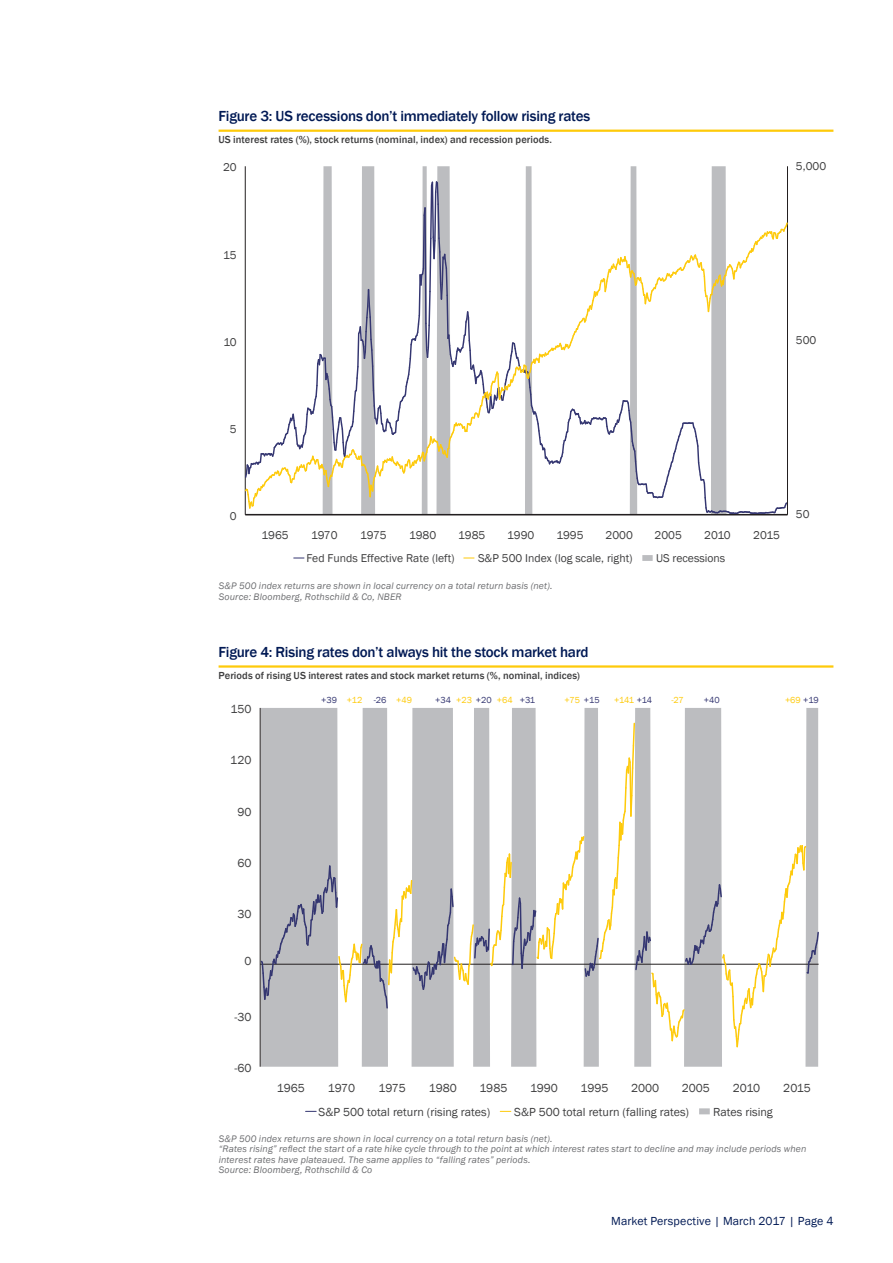
<style>
.page{position:relative;width:893px;height:1263px;background:#fff}
.page>*{position:absolute;margin:0;border:0;box-sizing:border-box;transform-origin:0 0}
.t1{font:500 15px "Franklin Gothic";letter-spacing:-.015em;color:#001954}
.t2{font:12px "Franklin Gothic";color:#3e3e3f}
.t3{font:12px "Franklin Gothic";letter-spacing:.01em;color:#001954}
.t4{font:11.7px "Franklin Gothic";color:#3e3e3f}
.t5{font:500 10.5px "Franklin Gothic";letter-spacing:.005em;color:#3e3e3f}
.t6{font:italic 9.75px/10.5px "Franklin Gothic";letter-spacing:.015em;color:#6c6d70}
.t7{font:9px "Franklin Gothic";color:#343671}
.t8{font:9px "Franklin Gothic";letter-spacing:-.025em;color:#feca0a}
.s1{color:#feca0a}
.s2{color:#343671}
</style>
<div class="page">
<hr style="left:219px;top:130px;width:614px;height:2px;background:#feca0a">
<hr style="left:219px;top:665px;width:614px;height:3px;background:#feca0a">
<svg style="left:323px;top:166px;width:403px;height:14px"></svg>
<hr style="left:245px;top:166px;width:1px;height:349px;background:#231f20">
<hr style="left:787px;top:166px;width:1px;height:349px;background:#231f20">
<svg style="left:244px;top:180px;width:544px;height:335px"></svg>
<div style="left:642px;top:555px;width:11px;height:6px;background:#bcbdc0"></div>
<svg style="left:261px;top:708px;width:557px;height:359px"></svg>
<hr style="left:260px;top:708px;width:1px;height:359px;background:#231f20">
<svg style="left:259px;top:722px;width:560px;height:326px"></svg>
<div style="left:699px;top:1108px;width:11px;height:6px;background:#bcbdc0"></div>
<h1 class="t1" style="left:219px;top:107px;width:373px">Figure 3: US recessions don’t immediately follow rising rates</h1>
<p class="t5" style="left:219px;top:133px;width:335px">US interest rates (%), stock returns (nominal, index) and recession periods.</p>
<p class="t4" style="left:223px;top:160px;width:15px">20</p>
<p class="t4" style="left:223px;top:247px;width:15px">15</p>
<p class="t4" style="left:223px;top:334px;width:15px">10</p>
<p class="t4" style="left:796px;top:159px;width:32px">5,000</p>
<p class="t4" style="left:796px;top:333px;width:22px">500</p>
<p class="t4" style="left:230px;top:421px;width:8px">5</p>
<p class="t4" style="left:230px;top:509px;width:8px">0</p>
<p class="t4" style="left:262px;top:528px;width:29px">1965</p>
<p class="t4" style="left:311px;top:528px;width:28px">1970</p>
<p class="t4" style="left:360px;top:528px;width:28px">1975</p>
<p class="t4" style="left:409px;top:528px;width:29px">1980</p>
<p class="t4" style="left:458px;top:528px;width:29px">1985</p>
<p class="t4" style="left:507px;top:528px;width:29px">1990</p>
<p class="t4" style="left:556px;top:528px;width:29px">1995</p>
<p class="t4" style="left:605px;top:528px;width:29px">2000</p>
<p class="t4" style="left:655px;top:528px;width:29px">2005</p>
<p class="t4" style="left:704px;top:528px;width:28px">2010</p>
<p class="t4" style="left:753px;top:528px;width:28px">2015</p>
<p class="t4" style="left:306px;top:551px;width:150px">Fed Funds Effective Rate (left)</p>
<p class="t4" style="left:478px;top:551px;width:156px">S&amp;P 500 Index (log scale, right)</p>
<p class="t4" style="left:656px;top:551px;width:71px">US recessions</p>
<p class="t6" style="left:219px;top:581px;width:335px">S&amp;P 500 index returns are shown in local currency on a total return basis (net).<br>Source: Bloomberg, Rothschild &amp; Co, NBER</p>
<p class="t4" style="left:796px;top:507px;width:15px">50</p>
<h1 class="t1" style="left:219px;top:643px;width:371px">Figure 4: Rising rates don’t always hit the stock market hard</h1>
<p class="t5" style="left:219px;top:669px;width:363px">Periods of rising US interest rates and stock market returns (%, nominal, indices)</p>
<p class="t2" style="left:230px;top:702px;width:22px">150</p>
<p class="t2" style="left:230px;top:753px;width:23px">120</p>
<p class="t2" style="left:237px;top:804px;width:16px">90</p>
<p class="t2" style="left:237px;top:855px;width:16px">60</p>
<p class="t2" style="left:237px;top:907px;width:16px">30</p>
<p class="t2" style="left:244px;top:953px;width:9px">0</p>
<p class="t2" style="left:234px;top:1009px;width:19px">-30</p>
<p class="t2" style="left:234px;top:1060px;width:19px">-60</p>
<p class="t7" style="left:321px;top:694px;width:92px">+39 <span class="s1">+12</span> -26 <span class="s1">+49</span></p>
<p class="t7" style="left:435px;top:694px;width:101px">+34 <span class="s1">+23</span> +20 <span class="s1">+64</span> +31</p>
<p class="t8" style="left:564px;top:694px;width:37px">+75 <span class="s2">+15</span></p>
<p class="t8" style="left:614px;top:694px;width:40px">+141 <span class="s2">+14</span></p>
<p class="t8" style="left:671px;top:694px;width:14px">-27</p>
<p class="t7" style="left:704px;top:694px;width:17px">+40</p>
<p class="t8" style="left:785px;top:694px;width:35px">+69 <span class="s2">+19</span></p>
<p class="t2" style="left:277px;top:1080px;width:29px">1965</p>
<p class="t2" style="left:328px;top:1080px;width:29px">1970</p>
<p class="t2" style="left:379px;top:1080px;width:29px">1975</p>
<p class="t2" style="left:429px;top:1080px;width:29px">1980</p>
<p class="t2" style="left:479px;top:1080px;width:29px">1985</p>
<p class="t2" style="left:530px;top:1080px;width:29px">1990</p>
<p class="t2" style="left:581px;top:1080px;width:29px">1995</p>
<p class="t2" style="left:631px;top:1080px;width:30px">2000</p>
<p class="t2" style="left:682px;top:1080px;width:30px">2005</p>
<p class="t2" style="left:733px;top:1080px;width:29px">2010</p>
<p class="t2" style="left:783px;top:1080px;width:29px">2015</p>
<p class="t2" style="left:319px;top:1104px;width:173px">S&amp;P 500 total return (rising rates)</p>
<p class="t2" style="left:514px;top:1104px;width:176px">S&amp;P 500 total return (falling rates)</p>
<p class="t2" style="left:713px;top:1104px;width:61px">Rates rising</p>
<p class="t6" style="left:219px;top:1133px;width:589px">S&amp;P 500 index returns are shown in local currency on a total return basis (net).<br>“Rates rising” reflect the start of a rate hike cycle through to the point at which interest rates start to decline and may include periods when interest rates have plateaued. The same applies to “falling rates” periods.<br>Source: Bloomberg, Rothschild &amp; Co</p>
<p class="t3" style="left:611px;top:1213px;width:224px">Market Perspective | March 2017 | Page 4</p>
</div>
